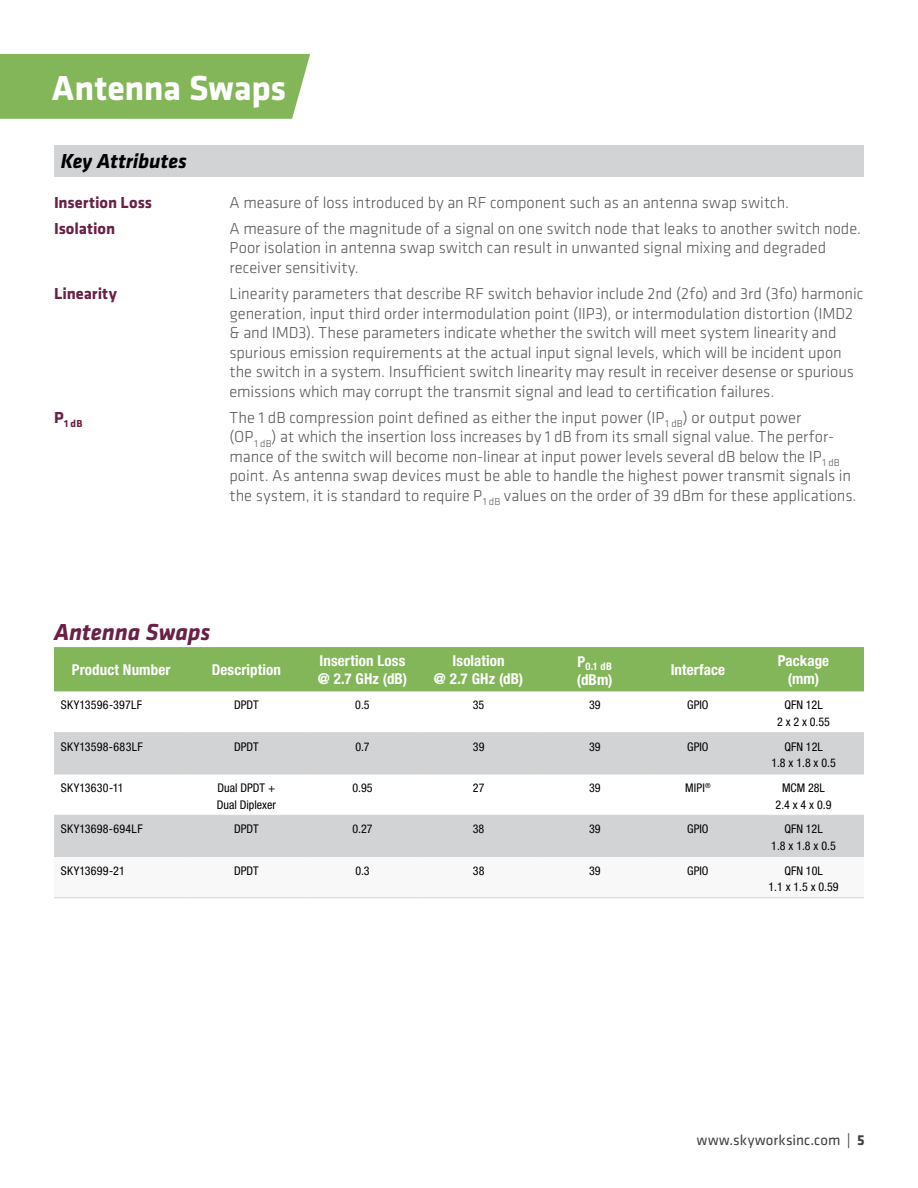
<style>
.page{position:relative;width:918px;height:1188px;background:#fff}
.page>*{position:absolute;margin:0;border:0;box-sizing:border-box;transform-origin:0 0}
.t1{font:700 36px "Klavika";letter-spacing:-.01em;color:#fff}
.t2{font:italic 700 24px "Klavika";letter-spacing:-.005em;color:#692145}
.t3{font:italic 700 21px "Klavika";letter-spacing:-.005em;color:#000}
.t4{font:300 16.5px/19.5px "Klavika";color:#58595b}
.t5{font:700 16.5px "Klavika";color:#692145}
.t6{font:700 condensed 15px/18px "Helvetica Neue LT Std";letter-spacing:.005em;color:#fff;text-align:center}
.t7{font:15px "Klavika";letter-spacing:.01em;color:#414042}
.t8{font:condensed 12px/16.5px "Helvetica Neue LT Std";color:#000;text-align:center}
.t9{font:condensed 12px "Helvetica Neue LT Std";letter-spacing:.025em;color:#000}
.t10{font:condensed 12px "Helvetica Neue LT Std";letter-spacing:.02em;color:#000}
.t11{font:700 condensed 10.5px "Helvetica Neue LT Std";color:#fff}
.t12{font:700 10.5px "Klavika";color:#692145}
.s1{font-weight:700}
</style>
<div class="page">
<div style="left:0;top:54px;width:310px;height:65px;background:#83b659"></div>
<div style="left:54px;top:647px;width:810px;height:44px;background:#83b659"></div>
<svg style="left:54px;top:733px;width:810px;height:123px;fill:#d1d3d4"></svg>
<hr style="left:54px;top:691px;width:134px;height:1px;background:#d1d3d4">
<hr style="left:188px;top:691px;width:116px;height:1px;background:#d1d3d4">
<hr style="left:304px;top:691px;width:117px;height:1px;background:#d1d3d4">
<hr style="left:421px;top:691px;width:116px;height:1px;background:#d1d3d4">
<hr style="left:537px;top:691px;width:116px;height:1px;background:#d1d3d4">
<hr style="left:653px;top:691px;width:90px;height:1px;background:#d1d3d4">
<hr style="left:743px;top:691px;width:121px;height:1px;background:#d1d3d4">
<hr style="left:54px;top:732px;width:134px;height:1px;background:#d1d3d4">
<hr style="left:188px;top:732px;width:116px;height:1px;background:#d1d3d4">
<hr style="left:304px;top:732px;width:117px;height:1px;background:#d1d3d4">
<hr style="left:421px;top:732px;width:116px;height:1px;background:#d1d3d4">
<hr style="left:537px;top:732px;width:116px;height:1px;background:#d1d3d4">
<hr style="left:653px;top:732px;width:90px;height:1px;background:#d1d3d4">
<hr style="left:743px;top:732px;width:121px;height:1px;background:#d1d3d4">
<hr style="left:54px;top:774px;width:134px;height:1px;background:#d1d3d4">
<hr style="left:188px;top:774px;width:116px;height:1px;background:#d1d3d4">
<hr style="left:304px;top:774px;width:117px;height:1px;background:#d1d3d4">
<hr style="left:421px;top:774px;width:116px;height:1px;background:#d1d3d4">
<hr style="left:537px;top:774px;width:116px;height:1px;background:#d1d3d4">
<hr style="left:653px;top:774px;width:90px;height:1px;background:#d1d3d4">
<hr style="left:743px;top:774px;width:121px;height:1px;background:#d1d3d4">
<hr style="left:54px;top:815px;width:134px;height:1px;background:#d1d3d4">
<hr style="left:188px;top:815px;width:116px;height:1px;background:#d1d3d4">
<hr style="left:304px;top:815px;width:117px;height:1px;background:#d1d3d4">
<hr style="left:421px;top:815px;width:116px;height:1px;background:#d1d3d4">
<hr style="left:537px;top:815px;width:116px;height:1px;background:#d1d3d4">
<hr style="left:653px;top:815px;width:90px;height:1px;background:#d1d3d4">
<hr style="left:743px;top:815px;width:121px;height:1px;background:#d1d3d4">
<hr style="left:54px;top:856px;width:134px;height:1px;background:#d1d3d4">
<hr style="left:188px;top:856px;width:116px;height:1px;background:#d1d3d4">
<hr style="left:304px;top:856px;width:117px;height:1px;background:#d1d3d4">
<hr style="left:421px;top:856px;width:116px;height:1px;background:#d1d3d4">
<hr style="left:537px;top:856px;width:116px;height:1px;background:#d1d3d4">
<hr style="left:653px;top:856px;width:90px;height:1px;background:#d1d3d4">
<hr style="left:743px;top:856px;width:121px;height:1px;background:#d1d3d4">
<hr style="left:54px;top:897px;width:134px;height:1px;background:#d1d3d4">
<hr style="left:188px;top:897px;width:116px;height:1px;background:#d1d3d4">
<hr style="left:304px;top:897px;width:117px;height:1px;background:#d1d3d4">
<hr style="left:421px;top:897px;width:116px;height:1px;background:#d1d3d4">
<hr style="left:537px;top:897px;width:116px;height:1px;background:#d1d3d4">
<hr style="left:653px;top:897px;width:90px;height:1px;background:#d1d3d4">
<hr style="left:743px;top:897px;width:121px;height:1px;background:#d1d3d4">
<div style="left:54px;top:145px;width:810px;height:32px;background:#d1d3d4"></div>
<h1 class="t1" style="left:52px;top:62px;width:236px">Antenna Swaps</h1>
<p class="t3" style="left:61px;top:146px;width:128px">Key Attributes</p>
<p class="t5" style="left:54px;top:190px;width:99px">Insertion Loss</p>
<p class="t4" style="left:230px;top:192px;width:561px">A measure of loss introduced by an RF component such as an antenna swap switch.</p>
<p class="t5" style="left:54px;top:217px;width:63px">Isolation</p>
<p class="t4" style="left:230px;top:219px;width:633px">A measure of the magnitude of a signal on one switch node that leaks to another switch node.<br>Poor isolation in antenna swap switch can result in unwanted signal mixing and degraded receiver sensitivity.</p>
<p class="t5" style="left:54px;top:282px;width:64px">Linearity</p>
<p class="t4" style="left:230px;top:284px;width:635px">Linearity parameters that describe RF switch behavior include 2nd (2fo) and 3rd (3fo) harmonic generation, input third order intermodulation point (IIP3), or intermodulation distortion (IMD2 &amp; and IMD3). These parameters indicate whether the switch will meet system linearity and spurious emission requirements at the actual input signal levels, which will be incident upon the switch in a system. Insufficient switch linearity may result in receiver desense or spurious emissions which may corrupt the transmit signal and lead to certification failures.</p>
<p class="t12" style="left:54px;top:416px;width:30px"><sup>P</sup>1 dB</p>
<p class="t4" style="left:229px;top:408px;width:629px">The 1 dB compression point defined as either the input power (IP<sub>1</sub> <sub>dB</sub>) or output power<br>(OP<sub>1</sub> <sub>dB</sub>) at which the insertion loss increases by 1 dB from its small signal value. The perfor&shy;mance of the switch will become non-linear at input power levels several dB below the IP<sub>1</sub> <sub>dB </sub>point. As antenna swap devices must be able to handle the highest power transmit signals in the system, it is standard to require P<sub>1</sub> <sub>dB</sub> values on the order of 39 dBm for these applications.</p>
<h2 class="t2" style="left:54px;top:615px;width:158px">Antenna Swaps</h2>
<p class="t6" style="left:72px;top:660px;width:100px">Product Number</p>
<p class="t6" style="left:212px;top:660px;width:71px">Description</p>
<p class="t6" style="left:318px;top:651px;width:91px;text-align:left">Insertion Loss @ 2.7 GHz (dB)</p>
<p class="t6" style="left:434px;top:651px;width:91px">Isolation<br>@ 2.7 GHz (dB)</p>
<p class="t11" style="left:578px;top:660px;width:36px"><sup>P</sup>0.1 dB</p>
<p class="t6" style="left:577px;top:670px;width:37px">(dBm)</p>
<p class="t6" style="left:671px;top:660px;width:56px">Interface</p>
<p class="t6" style="left:778px;top:651px;width:53px">Package (mm)</p>
<p class="t10" style="left:61px;top:698px;width:83px">SKY13596-397LF</p>
<p class="t8" style="left:234px;top:697px;width:26px">DPDT</p>
<p class="t8" style="left:355px;top:697px;width:16px">0.5</p>
<p class="t8" style="left:473px;top:697px;width:13px">35</p>
<p class="t8" style="left:589px;top:697px;width:13px">39</p>
<p class="t8" style="left:687px;top:697px;width:23px">GPIO</p>
<p class="t8" style="left:777px;top:697px;width:54px">QFN 12L<br>2 x 2 x 0.55</p>
<p class="t9" style="left:61px;top:740px;width:83px">SKY13598-683LF</p>
<p class="t8" style="left:234px;top:738px;width:26px">DPDT</p>
<p class="t8" style="left:355px;top:738px;width:16px">0.7</p>
<p class="t8" style="left:473px;top:738px;width:13px">39</p>
<p class="t8" style="left:589px;top:738px;width:13px">39</p>
<p class="t8" style="left:687px;top:738px;width:23px">GPIO</p>
<p class="t8" style="left:771px;top:738px;width:66px">QFN 12L<br>1.8 x 1.8 x 0.5</p>
<p class="t9" style="left:61px;top:781px;width:64px">SKY13630-11</p>
<p class="t8" style="left:217px;top:779px;width:61px;text-align:left">Dual DPDT +<br>Dual Diplexer</p>
<p class="t8" style="left:352px;top:779px;width:22px">0.95</p>
<p class="t8" style="left:473px;top:779px;width:13px">27</p>
<p class="t8" style="left:589px;top:779px;width:13px">39</p>
<p class="t8" style="left:685px;top:779px;width:27px">MIPI<sup>®</sup></p>
<p class="t8" style="left:776px;top:779px;width:57px">MCM 28L<br>2.4 x 4 x 0.9</p>
<p class="t9" style="left:61px;top:822px;width:83px">SKY13698-694LF</p>
<p class="t8" style="left:234px;top:821px;width:26px">DPDT</p>
<p class="t8" style="left:352px;top:821px;width:22px">0.27</p>
<p class="t8" style="left:473px;top:821px;width:13px">38</p>
<p class="t8" style="left:589px;top:821px;width:13px">39</p>
<p class="t8" style="left:687px;top:821px;width:23px">GPIO</p>
<p class="t8" style="left:771px;top:821px;width:66px">QFN 12L<br>1.8 x 1.8 x 0.5</p>
<p class="t10" style="left:61px;top:863px;width:66px">SKY13699-21</p>
<p class="t8" style="left:234px;top:862px;width:26px">DPDT</p>
<p class="t8" style="left:355px;top:862px;width:16px">0.3</p>
<p class="t8" style="left:473px;top:862px;width:13px">38</p>
<p class="t8" style="left:589px;top:862px;width:13px">39</p>
<p class="t8" style="left:687px;top:862px;width:23px">GPIO</p>
<p class="t8" style="left:768px;top:862px;width:72px">QFN 10L<br>1.1 x 1.5 x 0.59</p>
<p class="t7" style="left:697px;top:1130px;width:169px">www.skyworksinc.com | <span class="s1">5</span></p>
</div>
